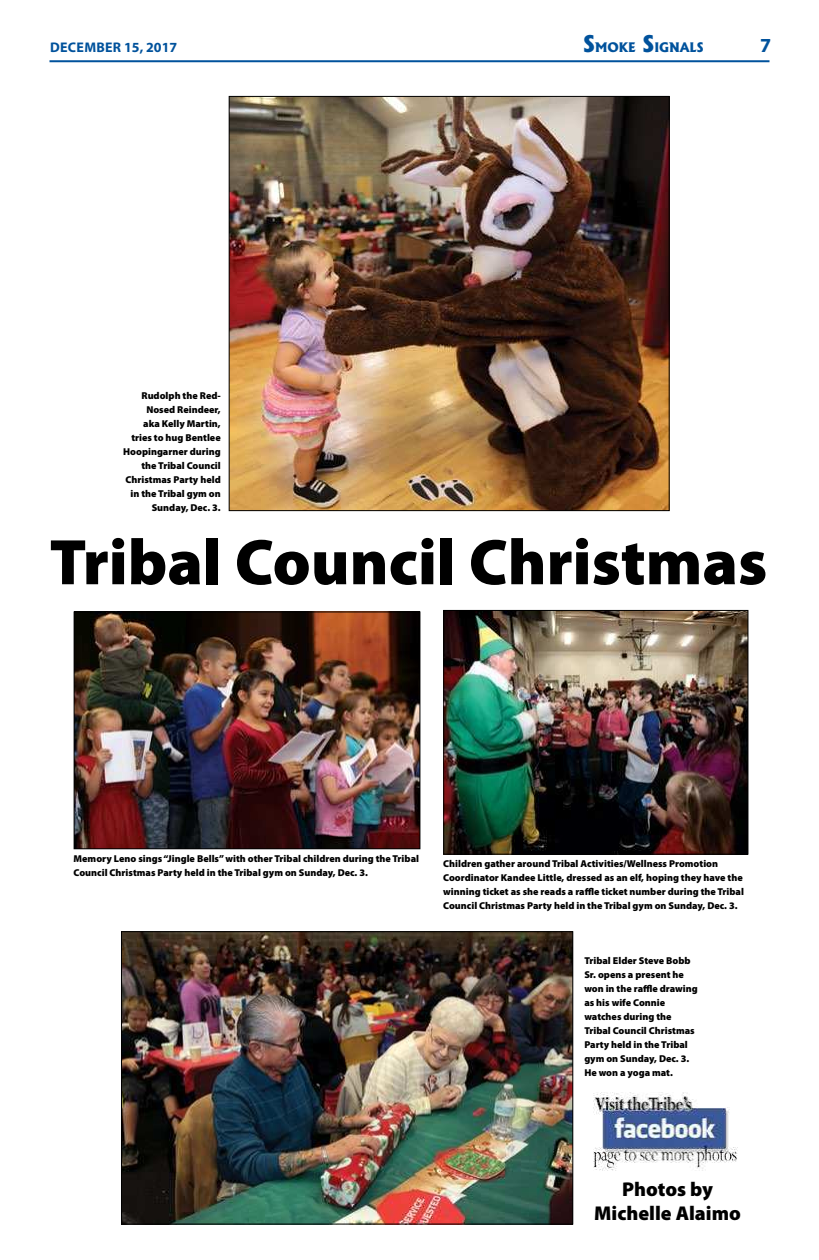
<style>
.page{position:relative;width:819px;height:1260px;background:#fff}
.page>*{position:absolute;margin:0;border:0;box-sizing:border-box;transform-origin:0 0}
.t1{font:900 65px "Myriad Pro";color:#000}
.t2{font:900 20px/24px "Myriad Pro";color:#000;text-align:center}
.t3{font:700 20px "Myriad Pro";color:#00529c}
.t4{font:700 14px "Myriad Pro";letter-spacing:.02em;color:#00529c}
.t5{font:800 12.6px "Albertus";color:#00529c}
.t6{font:900 10px/14px "Myriad Pro";color:#000}
.s1{font-size:22px}
</style>
<div class="page">
<hr style="left:50px;top:60px;width:720px;height:2px;background:#00529c">
<img style="left:593px;top:1093px;width:145px;height:78px">
<img style="left:231px;top:98px;width:437px;height:411px">
<img style="left:123px;top:933px;width:448px;height:290px">
<div style="left:121px;top:931px;width:452px;height:294px;border:1px solid #000"></div>
<img style="left:76px;top:613px;width:342px;height:234px">
<div style="left:74px;top:611px;width:346px;height:238px;border:1px solid #000"></div>
<img style="left:445px;top:612px;width:301px;height:241px">
<div style="left:443px;top:610px;width:305px;height:245px;border:1px solid #000"></div>
<h3 class="t4" style="left:50px;top:42px;width:129px">DECEMBER 15, 2017</h3>
<p class="t5" style="left:583px;top:41px;width:122px"><span class="s1">S</span>MOKE <span class="s1">S</span>IGNALS</p>
<h2 class="t3" style="left:760px;top:38px;width:13px">7</h2>
<p class="t6" style="left:123px;top:390px;width:99px;text-align:right">Rudolph the Red-<br>Nosed Reindeer,<br>aka Kelly Martin, tries to hug Bentlee<br>Hoopingarner during the Tribal Council<br>Christmas Party held in the Tribal gym on<br>Sunday, Dec. 3.</p>
<h1 class="t1" style="left:50px;top:537px;width:719px">Tribal Council Christmas</h1>
<p class="t6" style="left:74px;top:853px;width:347px">Memory Leno sings “Jingle Bells” with other Tribal children during the Tribal<br>Council Christmas Party held in the Tribal gym on Sunday, Dec. 3.</p>
<p class="t6" style="left:443px;top:858px;width:302px">Children gather around Tribal Activities/Wellness Promotion Coordinator Kandee Little, dressed as an elf, hoping they have the winning ticket as she reads a raffle ticket number during the Tribal Council Christmas Party held in the Tribal gym on Sunday, Dec. 3.</p>
<p class="t6" style="left:584px;top:955px;width:115px">Tribal Elder Steve Bobb<br>Sr. opens a present he won in the raffle drawing as his wife Connie watches during the<br>Tribal Council Christmas<br>Party held in the Tribal gym on Sunday, Dec. 3.<br>He won a yoga mat.</p>
<h2 class="t2" style="left:594px;top:1179px;width:148px">Photos by<br>Michelle Alaimo</h2>
</div>
